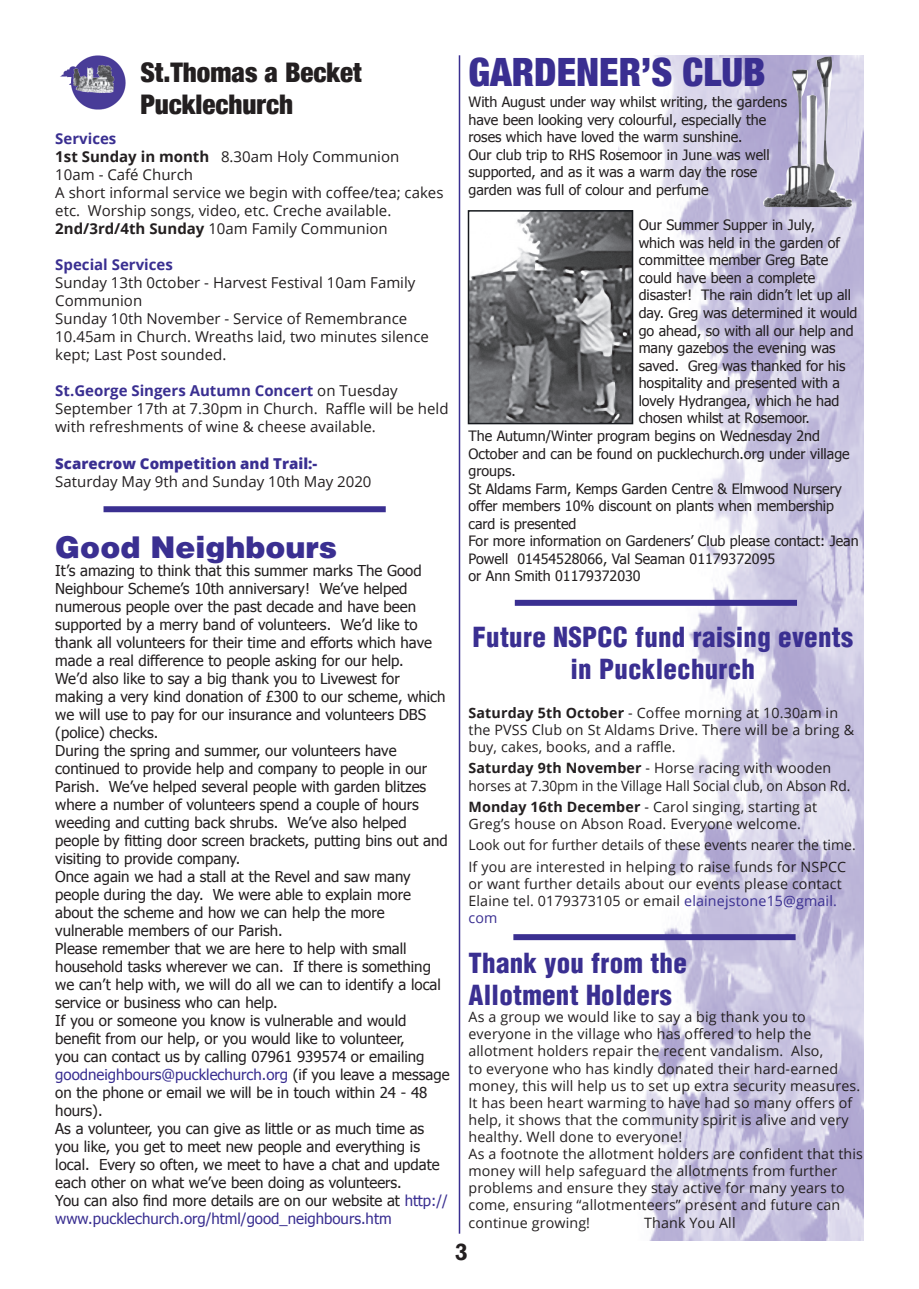
<style>
.page{position:relative;width:919px;height:1289px;background:#fff}
.page>*{position:absolute;margin:0;border:0;box-sizing:border-box;transform-origin:0 0}
.t1{font:900 condensed 39px "Helvetica Neue";color:#3a2f91}
.t2{font:900 30px "Helvetica";color:#3a2f91}
.t3{font:900 condensed 27px/32.4px "Helvetica";letter-spacing:.01em;color:#3a2f91;text-align:center}
.t4{font:900 condensed 27px/32.4px "Helvetica Neue";color:#231f20}
.t5{font:700 24px "Rockwell";color:#231f20}
.t6{font:15px/18px "Tahoma";color:#231f20}
.t7{font:15px/18px "Open Sans";color:#231f20}
.t8{font:800 15px "Open Sans";color:#3a2f91}
.t9{font:700 15px "Open Sans";color:#3a2f91}
.t10{font:14.25px/17.1px "Open Sans";letter-spacing:.01em;color:#231f20}
.t11{font:14.25px/17.5px "Tahoma";color:#231f20}
.s1{font-weight:700;color:#3a2f91}
.s2{font-weight:700}
.s3{color:#3a2f91}
</style>
<div class="page">
<img style="left:618px;top:55px;width:245px;height:1184px">
<hr style="left:458px;top:55px;width:2px;height:1178px;background:#3a2f91">
<img style="left:60px;top:61px;width:66px;height:43px">
<img style="left:63px;top:55px;width:52px;height:55px">
<img style="left:761px;top:57px;width:91px;height:150px">
<div style="left:514px;top:600px;width:283px;height:6px;background:#3a2f91"></div>
<div style="left:103px;top:506px;width:283px;height:6px;background:#3a2f91"></div>
<img style="left:470px;top:213px;width:160px;height:208px">
<div style="left:467px;top:210px;width:166px;height:214px;border:2px solid #15181c"></div>
<div style="left:513px;top:934px;width:282px;height:6px;background:#3a2f91"></div>
<h3 class="t4" style="left:140px;top:54px;width:223px">St.Thomas a Becket<br>Pucklechurch</h3>
<p class="t7" style="left:55px;top:129px;width:390px"><span class="s1">Services<br></span><span class="s2">1st Sunday in month</span> 8.30am Holy Communion<br>10am - Café Church<br>A short informal service we begin with coffee/tea; cakes etc. Worship songs, video, etc. Creche available.<br><span class="s2">2nd/3rd/4th Sunday</span> 10am Family Communion</p>
<p class="t9" style="left:55px;top:254px;width:119px">Special Services</p>
<p class="t7" style="left:55px;top:273px;width:375px">Sunday 13th 0ctober - Harvest Festival 10am Family Communion<br>Sunday 10th November - Service of Remembrance 10.45am in Church. Wreaths laid, two minutes silence kept; Last Post sounded.</p>
<p class="t7" style="left:55px;top:381px;width:395px"><span class="s1">St.George Singers Autumn Concert</span> on Tuesday<br>September 17th at 7.30pm in Church. Raffle will be held with refreshments of wine &amp; cheese available.</p>
<p class="t8" style="left:55px;top:451px;width:263px">Scarecrow Competition and Trail:-</p>
<p class="t7" style="left:55px;top:471px;width:318px">Saturday May 9th and Sunday 10th May 2020</p>
<h2 class="t2" style="left:55px;top:527px;width:283px">Good Neighbours</h2>
<p class="t6" style="left:55px;top:560px;width:396px">It’s amazing to think that this summer marks The Good Neighbour Scheme’s 10th anniversary! We’ve helped numerous people over the past decade and have been supported by a merry band of volunteers. We’d like to thank all volunteers for their time and efforts which have made a real difference to people asking for our help.<br>We’d also like to say a big thank you to Livewest for making a very kind donation of £300 to our scheme, which we will use to pay for our insurance and volunteers DBS (police) checks.<br>During the spring and summer, our volunteers have continued to provide help and company to people in our Parish. We’ve helped several people with garden blitzes where a number of volunteers spend a couple of hours weeding and cutting back shrubs. We’ve also helped people by fitting door screen brackets, putting bins out and visiting to provide company.<br>Once again we had a stall at the Revel and saw many people during the day. We were able to explain more about the scheme and how we can help the more vulnerable members of our Parish.<br>Please remember that we are here to help with small household tasks wherever we can. If there is something we can’t help with, we will do all we can to identify a local service or business who can help.<br>If you or someone you know is vulnerable and would benefit from our help, or you would like to volunteer,<br>you can contact us by calling 07961 939574 or emailing <span class="s3">goodneighbours@pucklechurch.org</span> (if you leave a message on the phone or email we will be in touch within 24 - 48 hours).<br>As a volunteer, you can give as little or as much time as you like, you get to meet new people and everything is local. Every so often, we meet to have a chat and update each other on what we’ve been doing as volunteers.<br>You can also find more details are on our website at <span class="s3">http:// www.pucklechurch.org/html/good_neighbours.htm</span></p>
<h1 class="t1" style="left:468px;top:40px;width:298px">GARDENER’S CLUB</h1>
<p class="t11" style="left:468px;top:93px;width:320px">With August under way whilst writing, the gardens have been looking very colourful, especially the roses which have loved the warm sunshine.<br>Our club trip to RHS Rosemoor in June was well supported, and as it was a warm day the rose garden was full of colour and perfume</p>
<p class="t11" style="left:638px;top:215px;width:178px">Our Summer Supper in July,</p>
<p class="t11" style="left:638px;top:233px;width:203px">which was held in the garden of</p>
<p class="t11" style="left:638px;top:251px;width:191px">committee member Greg Bate</p>
<p class="t11" style="left:638px;top:268px;width:178px">could have been a complete</p>
<p class="t11" style="left:638px;top:286px;width:214px">disaster! The rain didn’t let up all</p>
<p class="t11" style="left:638px;top:303px;width:220px">day. Greg was determined it would</p>
<p class="t11" style="left:638px;top:321px;width:216px">go ahead, so with all our help and</p>
<p class="t11" style="left:638px;top:338px;width:198px">many gazebos the evening was</p>
<p class="t11" style="left:638px;top:356px;width:208px">saved. Greg was thanked for his</p>
<p class="t11" style="left:638px;top:373px;width:203px">hospitality and presented with a</p>
<p class="t11" style="left:638px;top:391px;width:202px">lovely Hydrangea, which he had</p>
<p class="t11" style="left:638px;top:409px;width:173px">chosen whilst at Rosemoor.</p>
<p class="t11" style="left:468px;top:426px;width:353px">The Autumn/Winter program begins on Wednesday 2nd</p>
<p class="t11" style="left:468px;top:444px;width:383px">October and can be found on pucklechurch.org under village</p>
<p class="t11" style="left:468px;top:461px;width:49px">groups.</p>
<p class="t11" style="left:468px;top:479px;width:375px">St Aldams Farm, Kemps Garden Centre &amp; Elmwood Nursery</p>
<p class="t11" style="left:468px;top:496px;width:367px">offer members 10% discount on plants when membership</p>
<p class="t11" style="left:468px;top:514px;width:109px">card is presented</p>
<p class="t11" style="left:468px;top:531px;width:391px">For more information on Gardeners’ Club please contact: Jean</p>
<p class="t11" style="left:468px;top:549px;width:308px">Powell 01454528066, Val Seaman 01179372095</p>
<p class="t11" style="left:468px;top:567px;width:174px">or Ann Smith 01179372030</p>
<h3 class="t3" style="left:472px;top:620px;width:382px">Future NSPCC fund raising events in Pucklechurch</h3>
<p class="t10" style="left:468px;top:703px;width:387px"><span class="s2">Saturday 5th October</span> - Coffee morning at 10.30am in the PVSS Club on St Aldams Drive. There will be a bring &amp; buy, cakes, books, and a raffle.</p>
<p class="t10" style="left:468px;top:759px;width:383px"><span class="s2">Saturday 9th November</span> - Horse racing with wooden horses at 7.30pm in the Village Hall Social club, on Abson Rd.</p>
<p class="t10" style="left:468px;top:797px;width:350px"><span class="s2">Monday 16th December</span> - Carol singing, starting at<br>Greg’s house on Abson Road. Everyone welcome.</p>
<p class="t10" style="left:468px;top:834px;width:388px;line-height:21.3px">Look out for further details of these events nearer the time.<br>If you are interested in helping to raise funds for NSPCC</p>
<p class="t10" style="left:468px;top:874px;width:375px">or want further details about our events please contact<br>Elaine tel. 0179373105 or email <span class="s3">elainejstone15@gmail. com</span></p>
<h3 class="t3" style="left:468px;top:946px;width:220px;text-align:left">Thank you from the<br>Allotment Holders</h3>
<p class="t10" style="left:468px;top:1008px;width:396px">As a group we would like to say a big thank you to everyone in the village who has offered to help the allotment holders repair the recent vandalism. Also,<br>to everyone who has kindly donated their hard-earned money, this will help us to set up extra security measures.<br>It has been heart warming to have had so many offers of help, it shows that the community spirit is alive and very healthy. Well done to everyone!<br>As a footnote the allotment holders are confident that this money will help safeguard the allotments from further problems and ensure they stay active for many years to come, ensuring “allotmenteers” present and future can continue growing!</p>
<p class="t10" style="left:644px;top:1213px;width:93px">Thank You All</p>
<h3 class="t5" style="left:454px;top:1236px;width:15px">3</h3>
</div>
